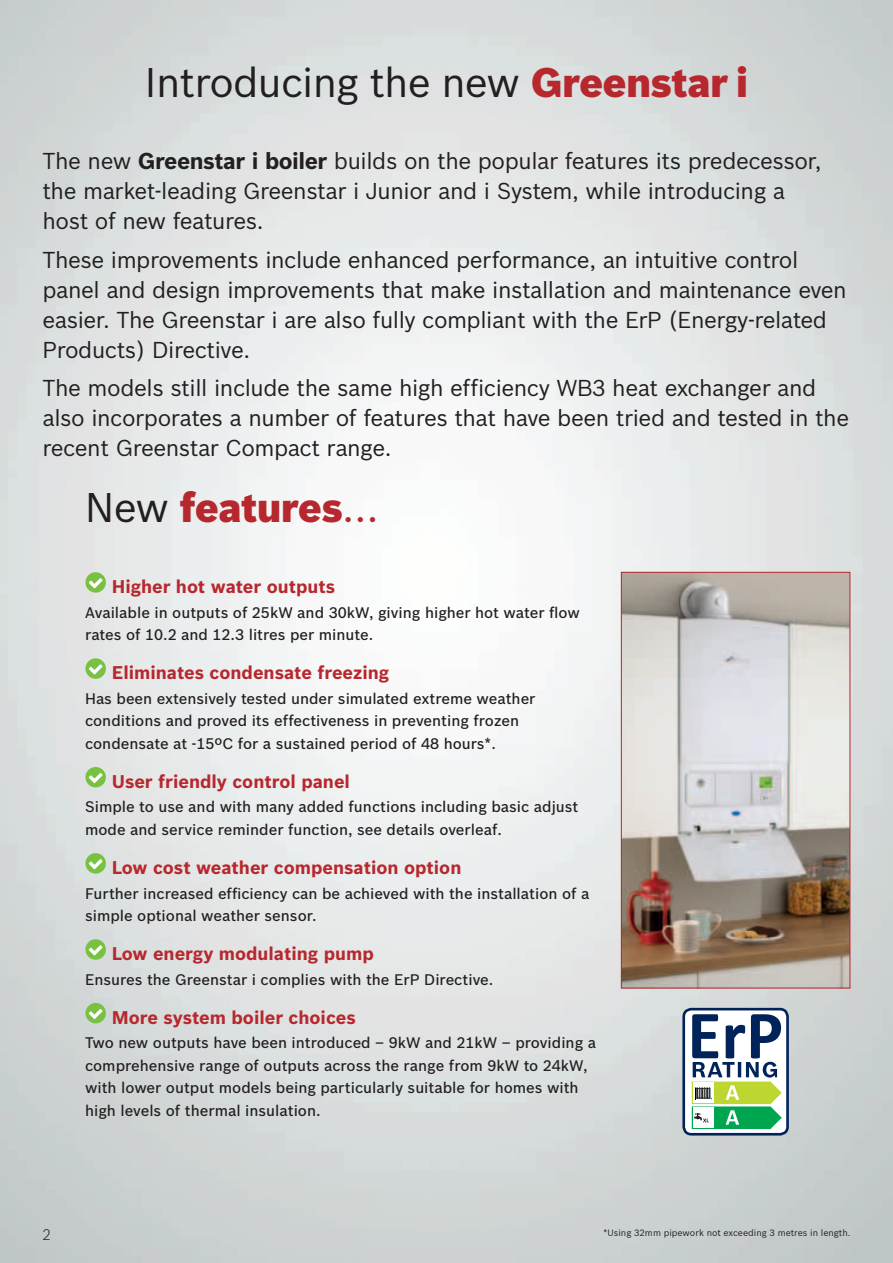
<style>
.page{position:relative;width:893px;height:1263px;background:#fff}
.page>*{position:absolute;margin:0;border:0;box-sizing:border-box;transform-origin:0 0}
.t1{font:40.5px "Bosch Sans";letter-spacing:-.02em;color:#231f20}
.t2{font:900 40.5px "Bosch Sans";letter-spacing:-.02em;color:#b7282e}
.t3{font:22.5px/30px "Bosch Sans";letter-spacing:-.02em;color:#231f20}
.t4{font:700 18px "Bosch Sans";color:#b7282e}
.t5{font:500 15px/22.5px "Bosch Sans";color:#231f20}
.t6{font:300 15px "Bosch Sans";color:#231f20}
.t7{font:9px "Bosch Sans";color:#231f20}
.s1{font-weight:900;color:#b7282e}
.s2{font-weight:700}
.s3{font-weight:400;color:#231f20}
.s4{font-weight:400}
</style>
<div class="page">
<img style="left:0;top:0;width:893px;height:1263px">
<div style="left:85px;top:572px;width:21px;height:21px;background:#79c142;border-radius:50%"></div>
<svg style="left:89px;top:578px;width:14px;height:10px"></svg>
<div style="left:85px;top:658px;width:21px;height:21px;background:#79c142;border-radius:50%"></div>
<svg style="left:89px;top:664px;width:14px;height:10px"></svg>
<div style="left:85px;top:767px;width:21px;height:20px;background:#79c142;border-radius:50%"></div>
<svg style="left:89px;top:773px;width:14px;height:10px"></svg>
<div style="left:85px;top:853px;width:21px;height:20px;background:#79c142;border-radius:50%"></div>
<svg style="left:89px;top:859px;width:14px;height:10px"></svg>
<div style="left:85px;top:939px;width:21px;height:21px;background:#79c142;border-radius:50%"></div>
<svg style="left:89px;top:945px;width:14px;height:10px"></svg>
<div style="left:85px;top:1003px;width:21px;height:20px;background:#79c142;border-radius:50%"></div>
<svg style="left:89px;top:1009px;width:14px;height:10px"></svg>
<img style="left:623px;top:574px;width:225px;height:412px">
<div style="left:621px;top:572px;width:229px;height:416px;border:1px solid #b7282e"></div>
<div style="left:684px;top:1009px;width:103px;height:125px;background:#fff;border-radius:8px"></div>
<div style="left:682px;top:1008px;width:107px;height:127px;border:3px solid #002359;border-radius:8px"></div>
<svg style="left:692px;top:1014px;width:90px;height:115px"></svg>
<h1 class="t1" style="left:145px;top:57px;width:605px">Introducing the new <span class="s1">Greenstar i</span></h1>
<h2 class="t3" style="left:43px;top:145px;width:780px">The new <span class="s2">Greenstar i boiler</span> builds on the popular features its predecessor, the market-leading Greenstar i Junior and i System, while introducing a host of new features.</h2>
<p class="t3" style="left:43px;top:244px;width:806px">These improvements include enhanced performance, an intuitive control panel and design improvements that make installation and maintenance even easier. The Greenstar i are also fully compliant with the ErP (Energy-related Products) Directive.</p>
<h2 class="t3" style="left:43px;top:372px;width:808px">The models still include the same high efficiency WB3 heat exchanger and also incorporates a number of features that have been tried and tested in the recent Greenstar Compact range.</h2>
<h1 class="t2" style="left:85px;top:482px;width:295px"><span class="s3">New</span> features<span class="s4">…</span></h1>
<p class="t4" style="left:112px;top:575px;width:225px">Higher hot water outputs</p>
<p class="t5" style="left:85px;top:601px;width:496px">Available in outputs of 25kW and 30kW, giving higher hot water flow rates of 10.2 and 12.3 litres per minute.</p>
<p class="t4" style="left:112px;top:661px;width:279px">Eliminates condensate freezing</p>
<p class="t5" style="left:85px;top:687px;width:452px">Has been extensively tested under simulated extreme weather conditions and proved its effectiveness in preventing frozen condensate at -15ºC for a sustained period of 48 hours*.</p>
<p class="t4" style="left:112px;top:770px;width:240px">User friendly control panel</p>
<p class="t5" style="left:85px;top:795px;width:495px">Simple to use and with many added functions including basic adjust mode and service reminder function, see details overleaf.</p>
<p class="t4" style="left:112px;top:856px;width:351px">Low cost weather compensation option</p>
<p class="t5" style="left:85px;top:882px;width:506px">Further increased efficiency can be achieved with the installation of a simple optional weather sensor.</p>
<p class="t4" style="left:112px;top:942px;width:264px">Low energy modulating pump</p>
<p class="t5" style="left:85px;top:968px;width:410px">Ensures the Greenstar i complies with the ErP Directive.</p>
<p class="t4" style="left:112px;top:1006px;width:246px">More system boiler choices</p>
<p class="t5" style="left:85px;top:1031px;width:512px">Two new outputs have been introduced – 9kW and 21kW – providing a comprehensive range of outputs across the range from 9kW to 24kW, with lower output models being particularly suitable for homes with high levels of thermal insulation.</p>
<p class="t6" style="left:43px;top:1226px;width:10px">2</p>
<p class="t7" style="left:603px;top:1227px;width:249px">*Using 32mm pipework not exceeding 3 metres in length.</p>
</div>
